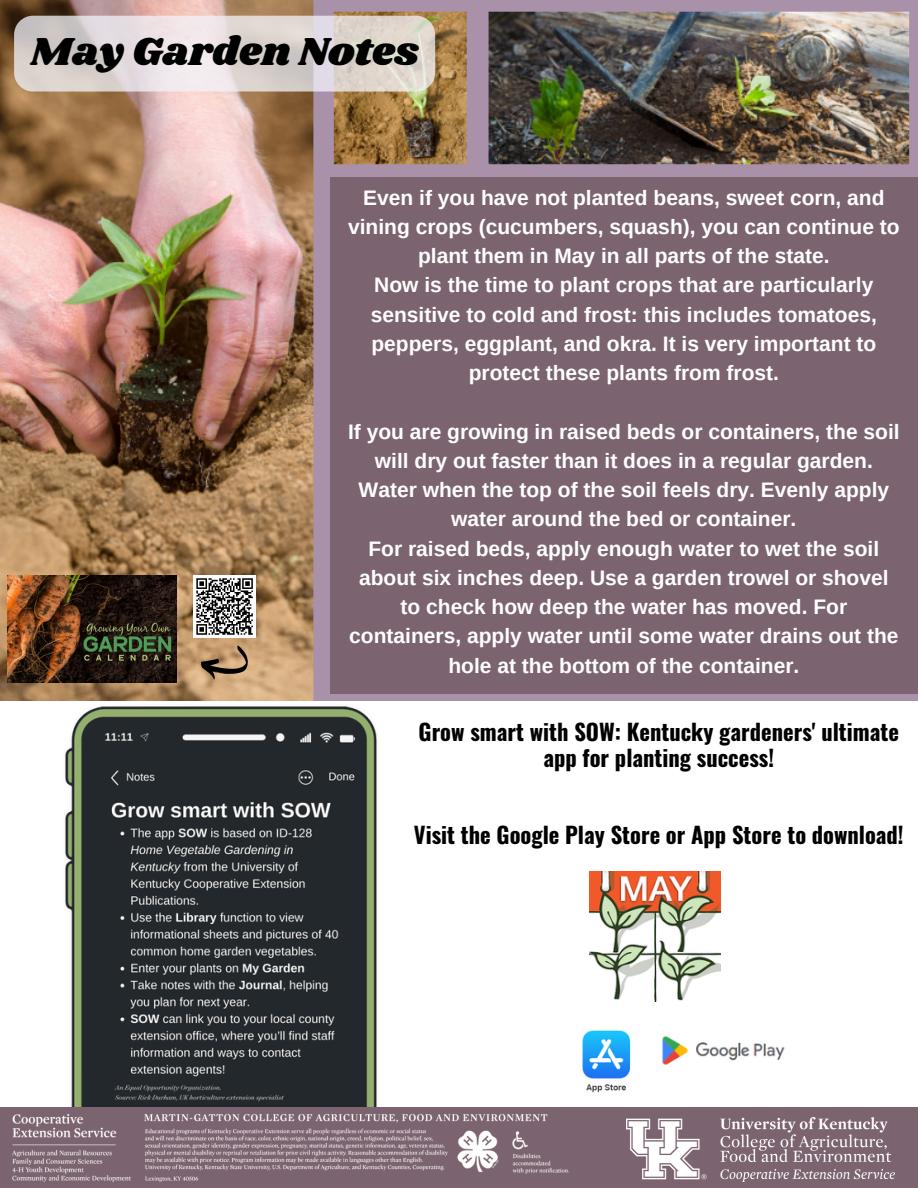
<style>
.page{position:relative;width:918px;height:1188px;background:#fff}
.page>*{position:absolute;margin:0;border:0;box-sizing:border-box;transform-origin:0 0}
.t1{font:40.5px "Shrikhand";color:#000}
.t2{font:700 22.5px/25.8px "Oswald";color:#000;text-align:center}
.t3{font:700 21px/29.2px "Arimo";color:#fff;text-align:center}
</style>
<div class="page">
<div style="left:0;top:1107px;width:918px;height:81px;background:#7b636f"></div>
<img style="left:12px;top:1113px;width:557px;height:69px">
<img style="left:627px;top:1118px;width:268px;height:64px">
<img style="left:65px;top:706px;width:312px;height:401px">
<img style="left:0;top:0;width:918px;height:701px">
<div style="left:193px;top:575px;width:63px;height:63px;background:#fff"></div>
<svg style="left:195px;top:569px;width:135px;height:117px;background:#ac9179"></svg>
<img style="left:8px;top:575px;width:168px;height:107px">
<img style="left:590px;top:871px;width:130px;height:131px">
<img style="left:662px;top:1036px;width:123px;height:29px">
<img style="left:582px;top:1030px;width:49px;height:63px">
<div style="left:330px;top:177px;width:588px;height:517px;background:#7b636f"></div>
<svg style="left:14px;top:16px;width:421px;height:76px;background:#ddd5d2"></svg>
<h1 class="t1" style="left:30px;top:24px;width:390px">May Garden Notes</h1>
<p class="t3" style="left:348px;top:183px;width:553px">Even if you have not planted beans, sweet corn, and vining crops (cucumbers, squash), you can continue to plant them in May in all parts of the state.<br>Now is the time to plant crops that are particularly sensitive to cold and frost: this includes tomatoes, peppers, eggplant, and okra. It is very important to protect these plants from frost.</p>
<p class="t3" style="left:348px;top:417px;width:553px">If you are growing in raised beds or containers, the soil will dry out faster than it does in a regular garden.<br>Water when the top of the soil feels dry. Evenly apply water around the bed or container.<br>For raised beds, apply enough water to wet the soil about six inches deep. Use a garden trowel or shovel to check how deep the water has moved. For containers, apply water until some water drains out the hole at the bottom of the container.</p>
<p class="t2" style="left:419px;top:718px;width:482px">Grow smart with SOW: Kentucky gardeners' ultimate app for planting success!</p>
<p class="t2" style="left:414px;top:821px;width:491px">Visit the Google Play Store or App Store to download!</p>
</div>
